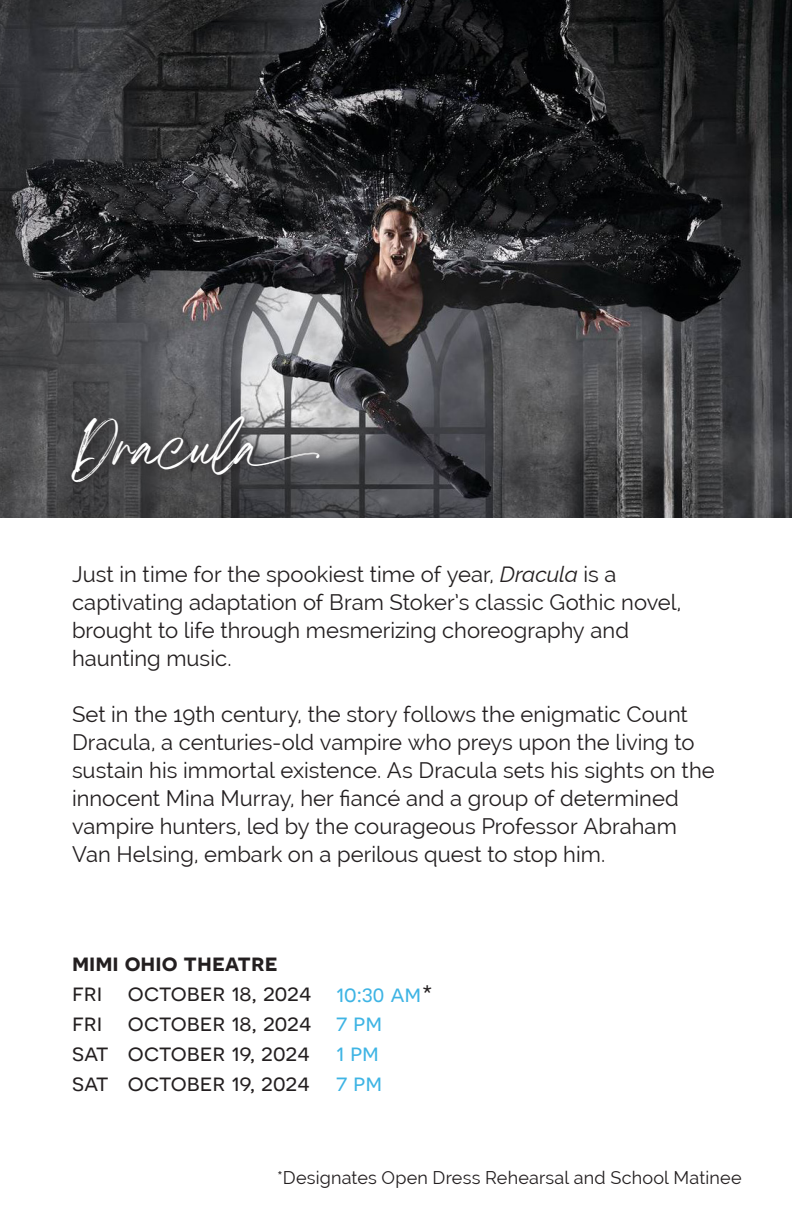
<style>
.page{position:relative;width:792px;height:1224px;background:#fff}
.page>*{position:absolute;margin:0;border:0;box-sizing:border-box;transform-origin:0 0}
.t1{font:46.2px "Breathing Personal Use";color:#fff}
.t2{font:24px/30px "Novecentosanswide";color:#231f20}
.t3{font:22px/28px "Raleway";color:#231f20}
.t4{font:18px "Raleway";letter-spacing:.01em;color:#231f20}
.s1{font-style:italic}
.s2{font-weight:600}
.s3{color:#3eb4e4}
.s4{font-family:"Novecentosans";color:#3eb4e4}
</style>
<div class="page">
<img style="left:0;top:0;width:792px;height:518px">
<div style="left:64px;top:409px;width:268px;height:86px;background:#231f20;opacity:.87"></div>
<h1 class="t1" style="left:72px;top:434px;width:255px">Dracula</h1>
<p class="t3" style="left:72px;top:560px;width:611px">Just in time for the spookiest time of year, <span class="s1">Dracula</span> is a captivating adaptation of Bram Stoker’s classic Gothic novel, brought to life through mesmerizing choreography and haunting music.</p>
<p class="t3" style="left:72px;top:700px;width:644px">Set in the 19th century, the story follows the enigmatic Count Dracula, a centuries-old vampire who preys upon the living to sustain his immortal existence. As Dracula sets his sights on the innocent Mina Murray, her fiancé and a group of determined vampire hunters, led by the courageous Professor Abraham Van Helsing, embark on a perilous quest to stop him.</p>
<p class="t2" style="left:72px;top:948px;width:363px"><span class="s2">mimi ohio theatre<br></span>fri october 18, 2024 <span class="s3">10</span><span class="s4">:30</span> <span class="s3">am</span>* fri october 18, 2024 <span class="s3">7 pm<br></span>sat october 19, 2024 <span class="s3">1 pm<br></span>sat october 19, 2024 <span class="s3">7 pm</span></p>
<p class="t4" style="left:277px;top:1167px;width:466px">*Designates Open Dress Rehearsal and School Matinee</p>
</div>
